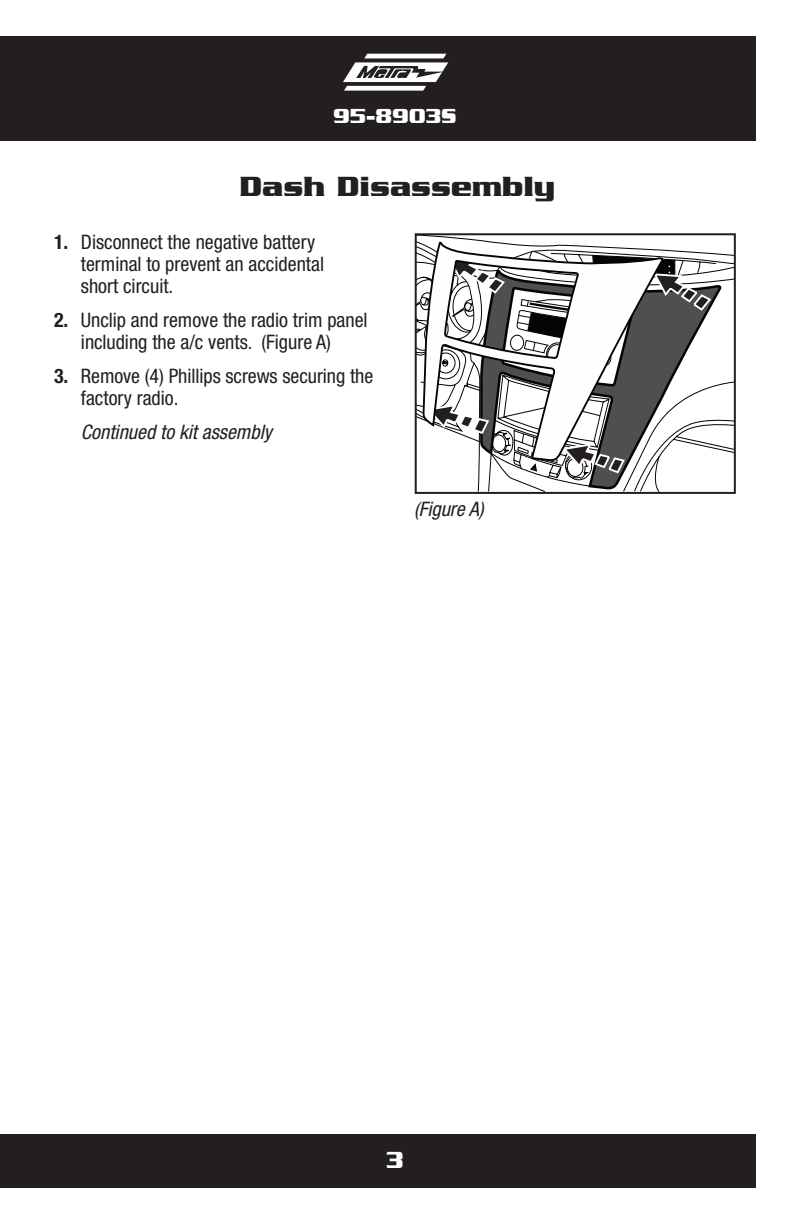
<style>
.page{position:relative;width:792px;height:1224px;background:#fff}
.page>*{position:absolute;margin:0;border:0;box-sizing:border-box;transform-origin:0 0}
.t1{font:700 30px "Serpentine";color:#231f20}
.t2{font:700 24px "Serpentine D";color:#fff}
.t3{font:700 22px "Serpentine";color:#fff}
.t4{font:condensed 20px/22px "Helvetica Neue";color:#231f20}
.t5{font:italic condensed 20px "Helvetica Neue";color:#231f20}
.s1{font-weight:700}
</style>
<div class="page">
<div style="left:0;top:36px;width:756px;height:105px;background:#231f20"></div>
<div style="left:0;top:1134px;width:756px;height:54px;background:#231f20"></div>
<svg style="left:343px;top:54px;width:105px;height:37px"></svg>
<svg style="left:418px;top:256px;width:5px;height:164px"></svg>
<svg style="left:477px;top:251px;width:256px;height:240px"></svg>
<svg style="left:423px;top:236px;width:241px;height:227px"></svg>
<div style="left:415px;top:233px;width:321px;height:261px;border:2px solid #231f20"></div>
<p class="t3" style="left:333px;top:104px;width:125px">95-8903S</p>
<h1 class="t1" style="left:239px;top:169px;width:318px">Dash Disassembly</h1>
<p class="t4" style="left:81px;top:231px;width:245px;text-indent:-27px"><span class="s1">1.</span> Disconnect the negative battery terminal to prevent an accidental short circuit.</p>
<p class="t4" style="left:54px;top:309px;width:315px;text-align:center"><span class="s1">2.</span> Unclip and remove the radio trim panel including the a/c vents. (Figure A)</p>
<p class="t4" style="left:81px;top:365px;width:294px;text-indent:-27px"><span class="s1">3.</span> Remove (4) Phillips screws securing the factory radio.</p>
<p class="t5" style="left:81px;top:420px;width:192px">Continued to kit assembly</p>
<p class="t5" style="left:414px;top:497px;width:71px">(Figure A)</p>
<p class="t2" style="left:385px;top:1147px;width:21px">3</p>
</div>
